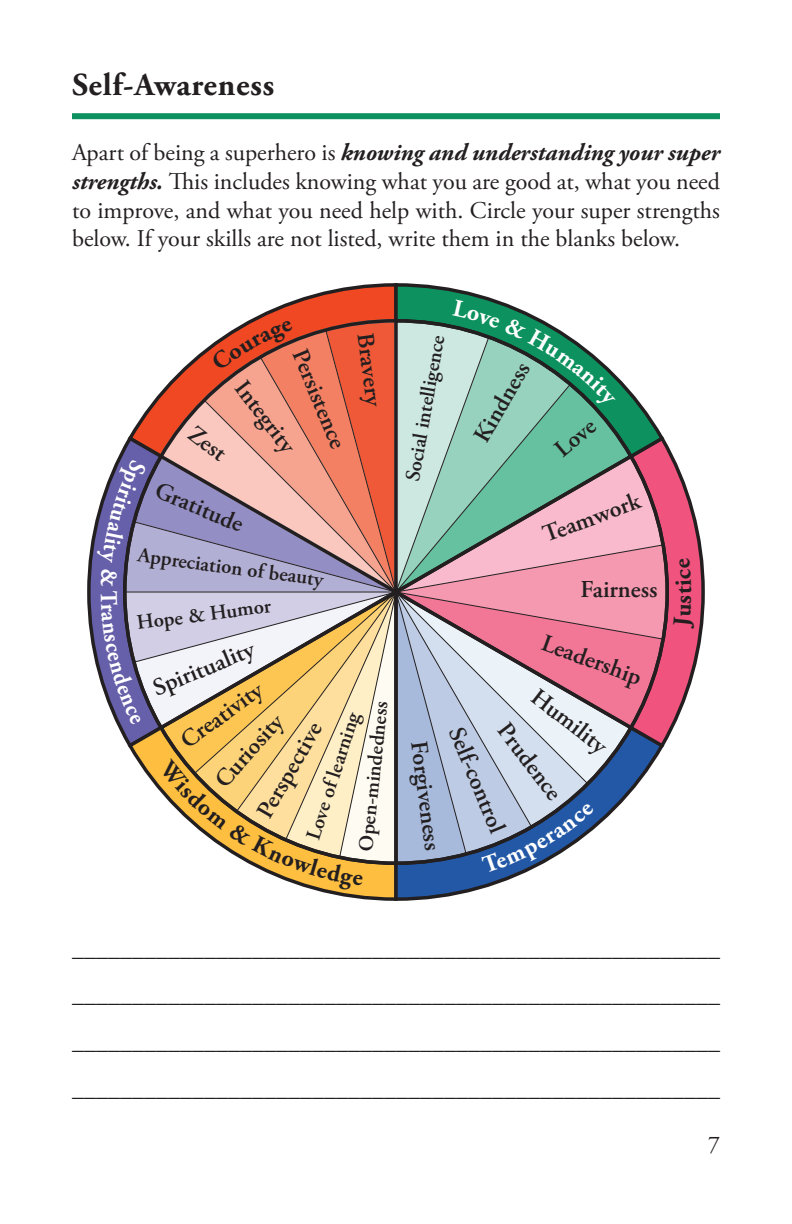
<style>
.page{position:relative;width:792px;height:1224px;background:#fff}
.page>*{position:absolute;margin:0;border:0;box-sizing:border-box;transform-origin:0 0}
.Page_Heading{font:700 32px "Adobe Garamond Pro";letter-spacing:.025em;color:#231f20}
.t1{font:600 24.2px "Adobe Garamond Pro";color:#231f20}
.t2{font:700 24.2px "Adobe Garamond Pro";color:#231f20}
.Lines{font:24px/28.8px "Adobe Garamond Pro";color:#231f20;text-align:justify}
.t3{font:600 20.8px "Adobe Garamond Pro";color:#231f20}
.s1{font-weight:700;font-style:italic}
</style>
<div class="page">
<div style="left:72px;top:113px;width:648px;height:6px;background:#0d925f"></div>
<svg style="left:295px;top:283px;width:98px;height:17px"></svg>
<svg style="left:315px;top:890px;width:78px;height:11px"></svg>
<svg style="left:393px;top:890px;width:84px;height:11px"></svg>
<svg style="left:393px;top:283px;width:103px;height:17px"></svg>
<svg style="left:87px;top:300px;width:618px;height:590px"></svg>
<p class="Page_Heading" style="left:72px;top:66px;width:204px">Self-Awareness</p>
<p class="Lines" style="left:72px;top:139px;width:650px">Apart of being a superhero is <span class="s1">knowing and understanding your super strengths.</span> This includes knowing what you are good at, what you need to improve, and what you need help with. Circle your super strengths below. If your skills are not listed, write them in the blanks below.</p>
<p class="t1" style="left:379px;top:331px;width:55px;rotate:82deg">Br ve</p>
<p class="t1" style="left:317px;top:357px;width:83px;rotate:67deg">ers stenc</p>
<p class="t1" style="left:250px;top:375px;width:85px;rotate:52deg">Integrity</p>
<p class="t1" style="left:200px;top:420px;width:43px;rotate:38deg">Zest</p>
<p class="t1" style="left:186px;top:486px;width:69px;rotate:23deg">atitude</p>
<p class="t3" style="left:140px;top:542px;width:188px;rotate:8deg">App eciation of beauty</p>
<p class="t3" style="left:135px;top:612px;width:136px;rotate:-8deg">Hope &amp; Humor</p>
<p class="t1" style="left:149px;top:676px;width:98px;rotate:-23deg">Spiritualit</p>
<p class="t1" style="left:175px;top:731px;width:96px;rotate:-36deg">Creativity</p>
<p class="t3" style="left:354px;top:850px;width:152px;rotate:-84deg">Open-mindedness</p>
<p class="t3" style="left:301px;top:835px;width:134px;rotate:-72deg">Love of learning</p>
<p class="t1" style="left:209px;top:774px;width:91px;rotate:-48deg">Curiosity</p>
<p class="t1" style="left:251px;top:809px;width:108px;rotate:-60deg">Perspective</p>
<p class="t3" style="left:401px;top:479px;width:149px;rotate:-80deg">Social intelligence</p>
<p class="t1" style="left:439px;top:789px;width:61px;rotate:82deg">v ness</p>
<p class="t1" style="left:468px;top:433px;width:90px;rotate:-60deg">Kindness</p>
<p class="t1" style="left:549px;top:441px;width:47px;rotate:-40deg">Love</p>
<p class="t1" style="left:539px;top:522px;width:103px;rotate:-20deg">Teamwork</p>
<p class="t1" style="left:581px;top:575px;width:78px">Fairness</p>
<p class="t1" style="left:547px;top:629px;width:106px;rotate:20deg">Leadership</p>
<p class="t1" style="left:543px;top:683px;width:90px;rotate:38deg">Humili y</p>
<p class="t1" style="left:527px;top:735px;width:49px;rotate:53deg">uden</p>
<p class="t1" style="left:477px;top:743px;width:32px;rotate:67deg">lf-c</p>
<p class="t1" style="left:489px;top:772px;width:61px;rotate:68deg">on rol</p>
<p class="t2" style="left:669px;top:594px;width:10px;rotate:-90deg">t</p>
<p class="Lines" style="left:72px;top:934px;width:649px">______________________________________________________</p>
<p class="Lines" style="left:72px;top:981px;width:649px">______________________________________________________</p>
<p class="Lines" style="left:72px;top:1028px;width:649px">______________________________________________________</p>
<p class="Lines" style="left:72px;top:1075px;width:649px">______________________________________________________</p>
<p class="Lines" style="left:708px;top:1131px;width:13px">7</p>
</div>
